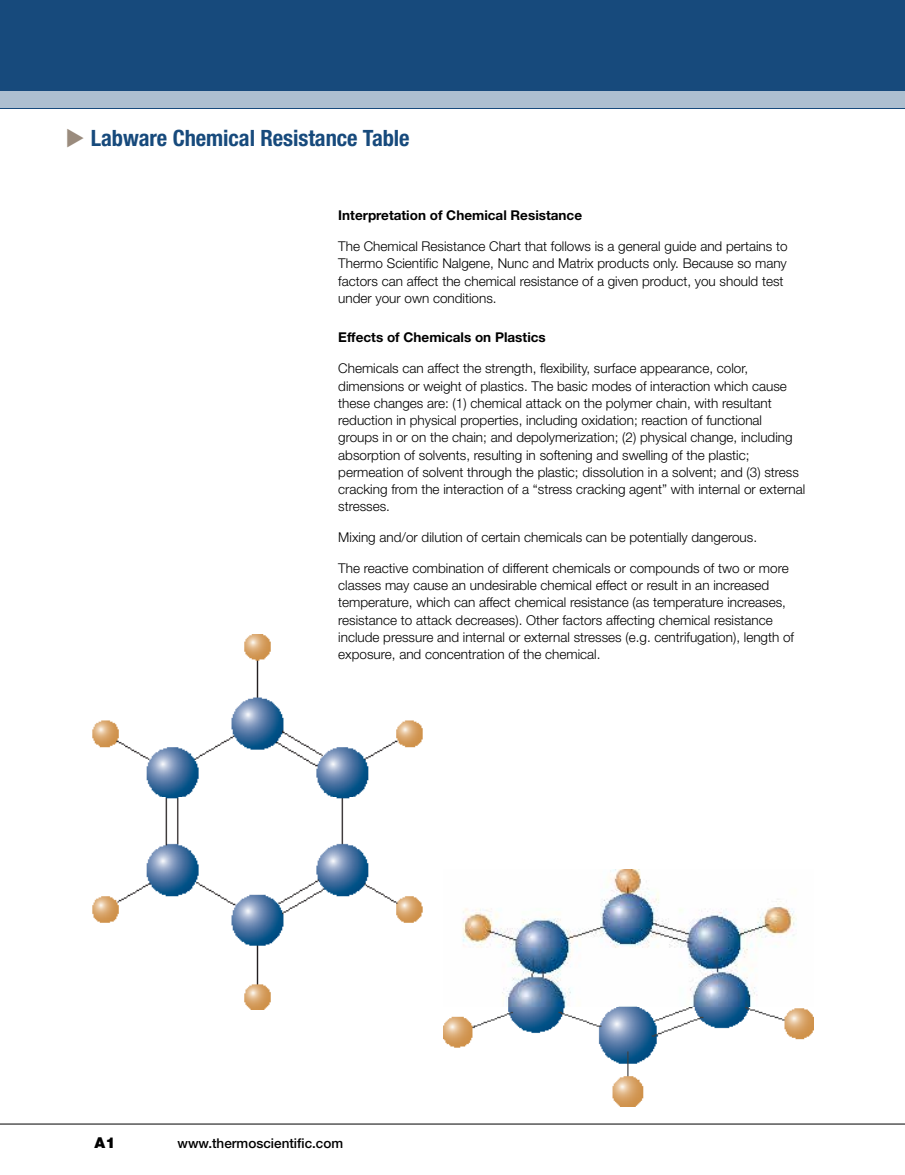
<style>
.page{position:relative;width:905px;height:1175px;background:#fff}
.page>*{position:absolute;margin:0;border:0;box-sizing:border-box;transform-origin:0 0}
.t1{font:700 condensed 22.5px "Helvetica Neue LT Std";letter-spacing:-.005em;color:#174a7c}
.t2{font:900 15px "Helvetica Neue LT Std";color:#000}
.t3{font:300 13.5px/17.2px "Helvetica Neue LT Std";color:#000}
.t4{font:700 13.5px "Helvetica Neue LT Std";color:#000}
.t5{font:500 13.5px "Helvetica Neue LT Std";color:#000}
.s1{color:#9a8b7d}
</style>
<div class="page">
<div style="left:0;top:0;width:904px;height:108px;background:#174a7c"></div>
<hr style="left:904px;top:0;width:1px;height:108px;background:#174a7c">
<hr style="left:0;top:1123px;width:904px;height:1px;background:#000">
<div style="left:0;top:92px;width:904px;height:16px;background:#adbfd0"></div>
<img style="left:92px;top:634px;width:331px;height:375px">
<img style="left:443px;top:869px;width:370px;height:237px">
<h1 class="t1" style="left:66px;top:124px;width:345px"><span class="s1">◆</span> Labware Chemical Resistance Table</h1>
<p class="t4" style="left:338px;top:207px;width:245px">Interpretation of Chemical Resistance</p>
<p class="t3" style="left:338px;top:237px;width:451px">The Chemical Resistance Chart that follows is a general guide and pertains to Thermo Scientific Nalgene, Nunc and Matrix products only. Because so many factors can affect the chemical resistance of a given product, you should test under your own conditions.</p>
<p class="t4" style="left:338px;top:329px;width:209px">Effects of Chemicals on Plastics</p>
<p class="t3" style="left:338px;top:359px;width:468px">Chemicals can affect the strength, flexibility, surface appearance, color, dimensions or weight of plastics. The basic modes of interaction which cause these changes are: (1) chemical attack on the polymer chain, with resultant reduction in physical properties, including oxidation; reaction of functional groups in or on the chain; and depolymerization; (2) physical change, including absorption of solvents, resulting in softening and swelling of the plastic; permeation of solvent through the plastic; dissolution in a solvent; and (3) stress cracking from the interaction of a “stress cracking agent” with internal or external stresses.</p>
<p class="t3" style="left:338px;top:528px;width:420px">Mixing and/or dilution of certain chemicals can be potentially dangerous.</p>
<p class="t3" style="left:338px;top:559px;width:457px">The reactive combination of different chemicals or compounds of two or more classes may cause an undesirable chemical effect or result in an increased temperature, which can affect chemical resistance (as temperature increases, resistance to attack decreases). Other factors affecting chemical resistance include pressure and internal or external stresses (e.g. centrifugation), length of exposure, and concentration of the chemical.</p>
<p class="t2" style="left:94px;top:1133px;width:22px">A1</p>
<p class="t5" style="left:177px;top:1135px;width:167px">www.thermoscientific.com</p>
</div>
